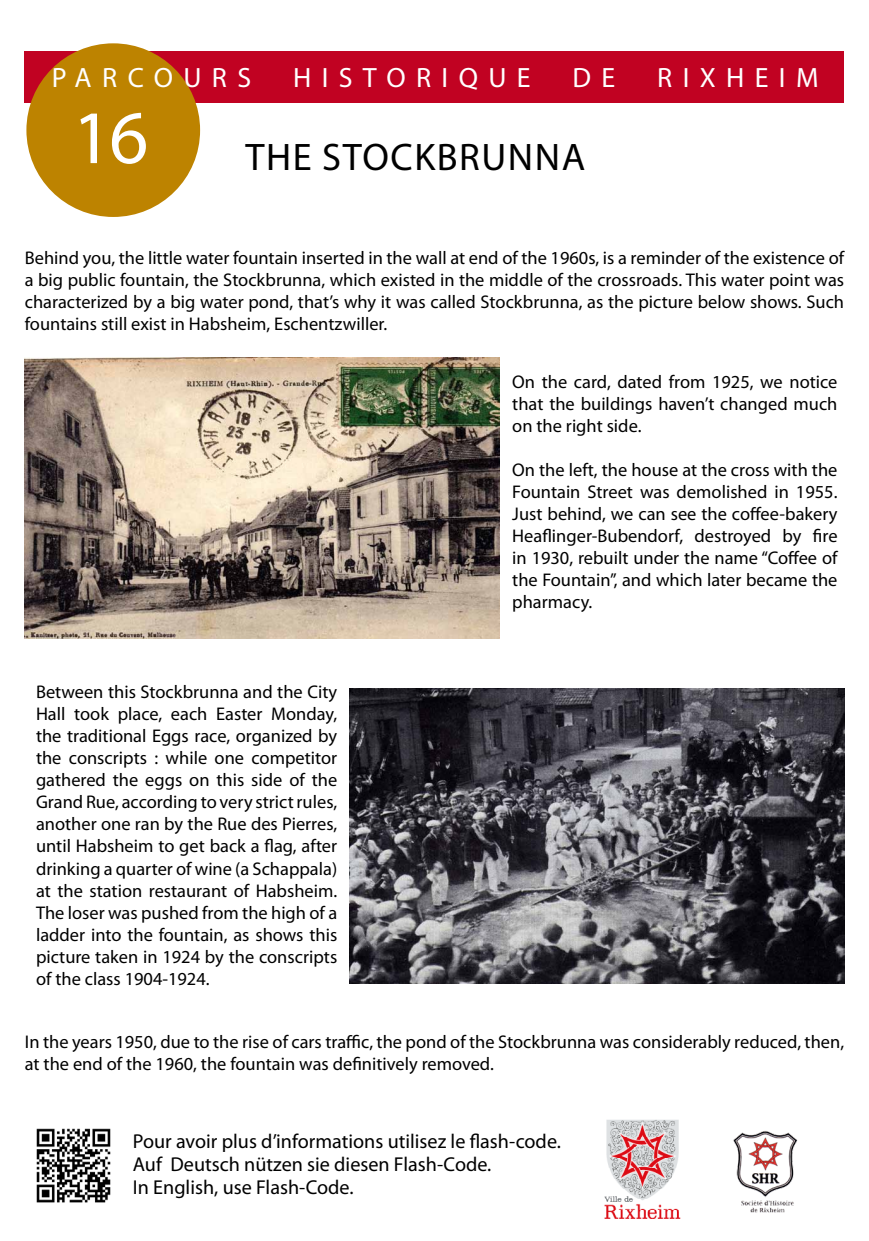
<style>
.page{position:relative;width:869px;height:1241px;background:#fff}
.page>*{position:absolute;margin:0;border:0;box-sizing:border-box;transform-origin:0 0}
.t1{font:76.12px "Myriad Pro";color:#fff}
.t2{font:38.5px "Myriad Pro";letter-spacing:.04em;color:#000}
.t3{font:28px "Myriad Pro";letter-spacing:.37em;color:#fff}
.t4{font:20.12px/22.8px "Myriad Pro";color:#000}
.t5{font:18.38px/22.1px "Myriad Pro";color:#000;text-align:justify}
</style>
<div class="page">
<div style="left:25px;top:51px;width:818px;height:52px;background:#c10222"></div>
<div style="left:26px;top:43px;width:174px;height:174px;background:#bd8300;border-radius:50%"></div>
<img style="left:733px;top:1131px;width:65px;height:82px">
<img style="left:604px;top:1119px;width:76px;height:99px">
<img style="left:36px;top:1128px;width:75px;height:75px">
<img style="left:349px;top:688px;width:494px;height:295px">
<img style="left:25px;top:357px;width:474px;height:281px">
<h3 class="t3" style="left:52px;top:60px;width:201px">Parcours</h3>
<h3 class="t3" style="left:293px;top:60px;width:239px">historique</h3>
<h3 class="t3" style="left:572px;top:60px;width:44px">d e</h3>
<h3 class="t3" style="left:657px;top:60px;width:163px">Rixheim</h3>
<h1 class="t1" style="left:72px;top:91px;width:77px">16</h1>
<h2 class="t2" style="left:245px;top:133px;width:341px">The Stockbrunna</h2>
<p class="t5" style="left:25px;top:247px;width:820px">Behind you, the little water fountain inserted in the wall at end of the 1960s, is a reminder of the existence of a big public fountain, the Stockbrunna, which existed in the middle of the crossroads. This water point was characterized by a big water pond, that’s why it was called Stockbrunna, as the picture below shows. Such fountains still exist in Habsheim, Eschentzwiller.</p>
<p class="t5" style="left:36px;top:680px;width:302px">Between this Stockbrunna and the City Hall took place, each Easter Monday, the traditional Eggs race, organized by the conscripts : while one competitor gathered the eggs on this side of the Grand Rue, according to very strict rules, another one ran by the Rue des Pierres, until Habsheim to get back a flag, after drinking a quarter of wine (a Schappala) at the station restaurant of Habsheim.<br>The loser was pushed from the high of a ladder into the fountain, as shows this picture taken in 1924 by the conscripts of the class 1904-1924.</p>
<p class="t5" style="left:512px;top:370px;width:326px">On the card, dated from 1925, we notice that the buildings haven’t changed much on the right side.</p>
<p class="t5" style="left:512px;top:458px;width:326px">On the left, the house at the cross with the Fountain Street was demolished in 1955.<br>Just behind, we can see the coffee-bakery Heaflinger-Bubendorf, destroyed by fire in 1930, rebuilt under the name “Coffee of the Fountain”, and which later became the pharmacy.</p>
<p class="t5" style="left:25px;top:1029px;width:820px">I n the years 1950, due to the rise of cars traffic, the pond of the Stockbrunna was considerably reduced, then, at the end of the 1960, the fountain was definitively removed.</p>
<p class="t4" style="left:133px;top:1129px;width:429px">Pour avoir plus d’informations utilisez le flash-code.<br>Auf Deutsch nützen sie diesen Flash-Code.<br>I n English, use Flash-Code.</p>
</div>
